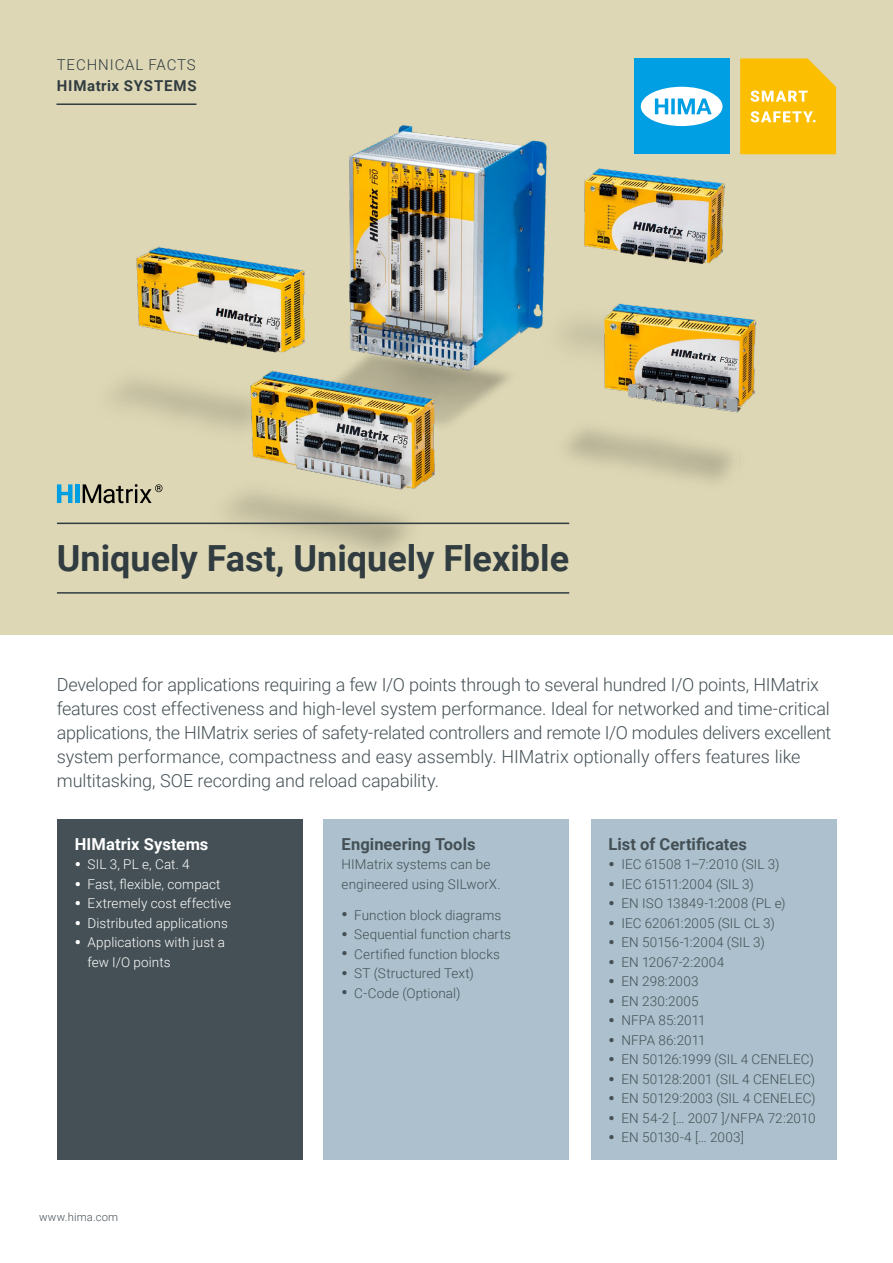
<style>
.page{position:relative;width:893px;height:1263px;background:#fff}
.page>*{position:absolute;margin:0;border:0;box-sizing:border-box;transform-origin:0 0}
.t1{font:700 36px "Roboto";color:#313c41}
.t2{font:300 18px/24px "Roboto";letter-spacing:-.01em;color:#445055}
.t3{font:700 16.5px "Roboto";letter-spacing:.005em;color:#445055}
.t4{font:700 16.5px "Roboto";letter-spacing:.005em;color:#fff}
.t5{font:700 15px "Roboto";letter-spacing:.06em;color:#313c41}
.t6{font:300 15px "Roboto";letter-spacing:.06em;color:#313c41}
.t7{font:300 13.5px/19.5px "Roboto";letter-spacing:.01em;color:#445055}
.t8{font:300 13.5px/19.5px "Roboto";letter-spacing:.005em;color:#fff}
.t9{font:300 11.25px "Roboto";letter-spacing:.02em;color:#445055}
.s1{font-weight:900;font-size:16.5px}
</style>
<div class="page">
<div style="left:0;top:0;width:893px;height:635px;background:#ddd7b5"></div>
<img style="left:56px;top:87px;width:781px;height:507px">
<div style="left:57px;top:819px;width:246px;height:341px;background:#445055"></div>
<div style="left:591px;top:819px;width:245px;height:341px;background:#acc1cd"></div>
<hr style="left:56px;top:103px;width:140px;height:2px;background:#313c41">
<svg style="left:57px;top:484px;width:15px;height:19px"></svg>
<hr style="left:75px;top:484px;width:4px;height:19px;background:#009fe3">
<svg style="left:83px;top:484px;width:79px;height:19px"></svg>
<hr style="left:57px;top:523px;width:512px;height:1px;background:#313c41">
<hr style="left:57px;top:592px;width:512px;height:2px;background:#313c41">
<div style="left:324px;top:819px;width:245px;height:341px;background:#acc1cd"></div>
<svg style="left:740px;top:58px;width:96px;height:96px"></svg>
<div style="left:634px;top:58px;width:96px;height:96px;background:#009fe3"></div>
<svg style="left:641px;top:87px;width:81px;height:39px"></svg>
<p class="t6" style="left:57px;top:54px;width:140px">TECHNICAL FACTS</p>
<p class="t5" style="left:57px;top:75px;width:142px">HIMatrix SYSTEMS</p>
<h1 class="t1" style="left:57px;top:533px;width:514px">Uniquely Fast, Uniquely Flexible</h1>
<p class="t2" style="left:57px;top:672px;width:776px">Developed for applications requiring a few I/O points through to several hundred I/O points, HIMatrix features cost effectiveness and high-level system performance. Ideal for networked and time-critical applications, the HIMatrix series of safety-related controllers and remote I/O modules delivers excellent system performance, compactness and easy assembly. HIMatrix optionally offers features like multitasking, SOE recording and reload capability.</p>
<p class="t4" style="left:75px;top:832px;width:135px">HIMatrix Systems</p>
<p class="t8" style="left:75px;top:854px;width:116px"><span class="s1">•</span> SIL 3, PL e, Cat. 4</p>
<p class="t8" style="left:75px;top:874px;width:147px"><span class="s1">•</span> Fast, flexible, compact</p>
<p class="t8" style="left:75px;top:893px;width:158px"><span class="s1">•</span> Extremely cost effective</p>
<p class="t8" style="left:75px;top:913px;width:155px"><span class="s1">•</span> Distributed applications</p>
<p class="t8" style="left:88px;top:932px;width:139px;text-indent:-13px"><span class="s1">•</span> Applications with just a few I/O points</p>
<p class="t9" style="left:39px;top:1209px;width:81px">www.hima.com</p>
<p class="t3" style="left:342px;top:832px;width:135px">Engineering Tools</p>
<p class="t7" style="left:342px;top:854px;width:161px">HIMatrix systems can be engineered using SILworX.</p>
<p class="t7" style="left:342px;top:904px;width:161px"><span class="s1">•</span> Function block diagrams</p>
<p class="t7" style="left:342px;top:924px;width:171px"><span class="s1">•</span> Sequential function charts</p>
<p class="t7" style="left:342px;top:943px;width:160px"><span class="s1">•</span> Certified function blocks</p>
<p class="t7" style="left:342px;top:963px;width:134px"><span class="s1">•</span> ST (Structured Text)</p>
<p class="t7" style="left:342px;top:982px;width:121px"><span class="s1">•</span> C-Code (Optional)</p>
<p class="t3" style="left:609px;top:832px;width:140px">List of Certificates</p>
<p class="t7" style="left:609px;top:854px;width:172px"><span class="s1">•</span> IEC 61508 1–7:2010 (SIL 3)</p>
<p class="t7" style="left:609px;top:874px;width:147px"><span class="s1">•</span> IEC 61511:2004 (SIL 3)</p>
<p class="t7" style="left:609px;top:893px;width:179px"><span class="s1">•</span> EN ISO 13849-1:2008 (PL e)</p>
<p class="t7" style="left:609px;top:913px;width:168px"><span class="s1">•</span> IEC 62061:2005 (SIL CL 3)</p>
<p class="t7" style="left:609px;top:932px;width:158px"><span class="s1">•</span> EN 50156-1:2004 (SIL 3)</p>
<p class="t7" style="left:609px;top:952px;width:117px"><span class="s1">•</span> EN 12067-2:2004</p>
<p class="t7" style="left:609px;top:971px;width:92px"><span class="s1">•</span> EN 298:2003</p>
<p class="t7" style="left:609px;top:991px;width:91px"><span class="s1">•</span> EN 230:2005</p>
<p class="t7" style="left:609px;top:1010px;width:99px"><span class="s1">•</span> NFPA 85:2011</p>
<p class="t7" style="left:609px;top:1030px;width:99px"><span class="s1">•</span> NFPA 86:2011</p>
<p class="t7" style="left:609px;top:1049px;width:207px"><span class="s1">•</span> EN 50126:1999 (SIL 4 CENELEC)</p>
<p class="t7" style="left:609px;top:1069px;width:208px"><span class="s1">•</span> EN 50128:2001 (SIL 4 CENELEC)</p>
<p class="t7" style="left:609px;top:1088px;width:209px"><span class="s1">•</span> EN 50129:2003 (SIL 4 CENELEC)</p>
<p class="t7" style="left:609px;top:1108px;width:208px"><span class="s1">•</span> EN 54-2 [… 2007 ]/NFPA 72:2010</p>
<p class="t7" style="left:609px;top:1127px;width:137px"><span class="s1">•</span> EN 50130-4 [… 2003]</p>
</div>
